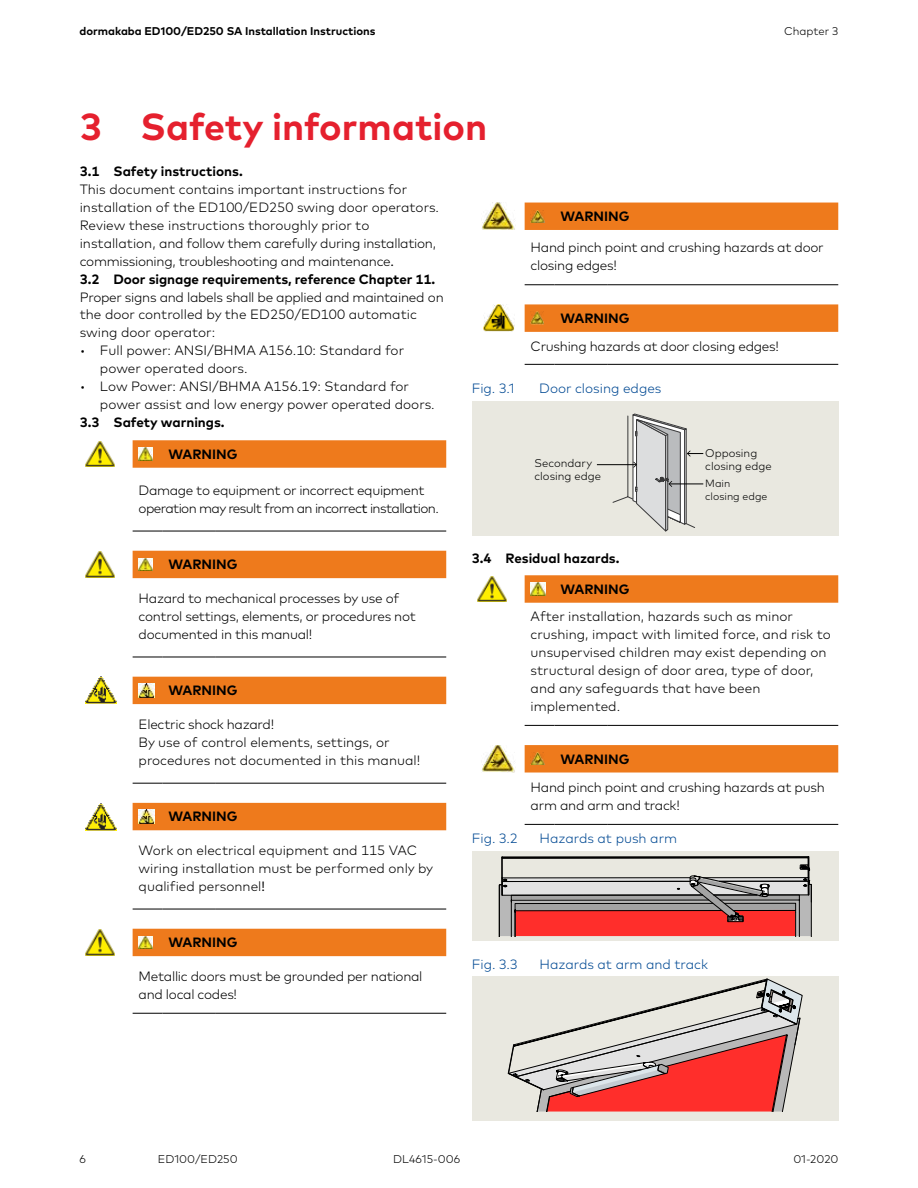
<style>
.page{position:relative;width:918px;height:1188px;background:#fff}
.page>*{position:absolute;margin:0;border:0;box-sizing:border-box;transform-origin:0 0}
.t1{font:700 37.5px "Mark Pro";color:#e5202e}
.t2{font:300 13.5px/18px "Mark Pro";letter-spacing:-.005em;color:#000}
.t3{font:700 13.5px "Mark Pro";color:#000}
.t4{font:300 13.5px/18px "Mark Pro";letter-spacing:-.045em;color:#000}
.t5{font:300 13.5px "Mark Pro";color:#004993}
.t6{font:300 11.25px/13.5px "Mark Pro";color:#000}
.t7{font:700 11.25px "Mark Pro";color:#000}
.t8{font:300 10.5px/12.6px "Mark Pro";color:#000}
.s1{font-weight:400}
.s2{font-weight:700}
</style>
<div class="page">
<svg style="left:133px;top:440px;width:313px;height:28px;background:#ee7d21"></svg>
<hr style="left:133px;top:531px;width:30px;height:1px;background:#000">
<hr style="left:163px;top:531px;width:52px;height:1px;background:#000">
<hr style="left:215px;top:531px;width:231px;height:1px;background:#000">
<img style="left:86px;top:441px;width:28px;height:26px">
<img style="left:139px;top:448px;width:14px;height:12px">
<div style="left:133px;top:551px;width:313px;height:27px;background:#ee7a1c"></div>
<hr style="left:133px;top:657px;width:30px;height:1px;background:#000">
<hr style="left:163px;top:657px;width:52px;height:1px;background:#000">
<hr style="left:215px;top:657px;width:231px;height:1px;background:#000">
<img style="left:86px;top:552px;width:28px;height:25px">
<img style="left:139px;top:558px;width:14px;height:13px">
<div style="left:133px;top:677px;width:313px;height:27px;background:#ee7a1c"></div>
<hr style="left:133px;top:783px;width:30px;height:1px;background:#000">
<hr style="left:163px;top:783px;width:52px;height:1px;background:#000">
<hr style="left:215px;top:783px;width:231px;height:1px;background:#000">
<img style="left:86px;top:677px;width:31px;height:27px">
<img style="left:139px;top:684px;width:15px;height:13px">
<div style="left:133px;top:803px;width:313px;height:27px;background:#ee7a1c"></div>
<hr style="left:133px;top:909px;width:30px;height:1px;background:#000">
<hr style="left:163px;top:909px;width:52px;height:1px;background:#000">
<hr style="left:215px;top:909px;width:231px;height:1px;background:#000">
<img style="left:86px;top:803px;width:31px;height:27px">
<img style="left:139px;top:810px;width:15px;height:13px">
<div style="left:133px;top:929px;width:313px;height:27px;background:#ee7a1c"></div>
<hr style="left:133px;top:1013px;width:30px;height:1px;background:#000">
<hr style="left:163px;top:1013px;width:52px;height:1px;background:#000">
<hr style="left:215px;top:1013px;width:231px;height:1px;background:#000">
<img style="left:86px;top:930px;width:28px;height:25px">
<img style="left:139px;top:936px;width:14px;height:13px">
<hr style="left:525px;top:285px;width:30px;height:1px;background:#000">
<hr style="left:555px;top:285px;width:52px;height:1px;background:#000">
<hr style="left:607px;top:285px;width:231px;height:1px;background:#000">
<img style="left:482px;top:203px;width:33px;height:27px">
<div style="left:525px;top:203px;width:313px;height:27px;background:#ee7a1c"></div>
<hr style="left:525px;top:364px;width:30px;height:1px;background:#000">
<hr style="left:555px;top:364px;width:52px;height:1px;background:#000">
<hr style="left:607px;top:364px;width:231px;height:1px;background:#000">
<img style="left:484px;top:305px;width:31px;height:26px">
<svg style="left:525px;top:304px;width:313px;height:28px;background:#ed7c20"></svg>
<svg style="left:525px;top:575px;width:313px;height:28px;background:#ee7d21"></svg>
<hr style="left:525px;top:725px;width:30px;height:1px;background:#000">
<hr style="left:555px;top:725px;width:52px;height:1px;background:#000">
<hr style="left:607px;top:725px;width:231px;height:1px;background:#000">
<img style="left:478px;top:576px;width:28px;height:26px">
<img style="left:531px;top:583px;width:14px;height:12px">
<hr style="left:525px;top:824px;width:30px;height:1px;background:#000">
<hr style="left:555px;top:824px;width:52px;height:1px;background:#000">
<hr style="left:607px;top:824px;width:231px;height:1px;background:#000">
<img style="left:482px;top:745px;width:33px;height:27px">
<svg style="left:525px;top:745px;width:313px;height:28px;background:#ed7c20"></svg>
<div style="left:472px;top:401px;width:366px;height:135px;background:#e9e8e0"></div>
<hr style="left:597px;top:464px;width:39px;height:1px;background:#000">
<svg style="left:612px;top:413px;width:91px;height:119px"></svg>
<div style="left:472px;top:976px;width:366px;height:145px;background:#e9e8e0"></div>
<div style="left:472px;top:851px;width:366px;height:90px;background:#e9e8e0"></div>
<svg style="left:499px;top:856px;width:313px;height:80px"></svg>
<svg style="left:508px;top:979px;width:295px;height:133px"></svg>
<p class="t7" style="left:80px;top:22px;width:298px">dormakaba ED100/ED250 SA Installation Instructions</p>
<p class="t6" style="left:784px;top:23px;width:56px">Chapter 3</p>
<h1 class="t1" style="left:80px;top:98px;width:409px">3 Safety information</h1>
<p class="t3" style="left:80px;top:161px;width:165px">3.1 Safety instructions.</p>
<p class="t2" style="left:80px;top:179px;width:361px">This document contains important instructions for installation of the ED100/ED250 swing door operators.<br>Review these instructions thoroughly prior to installation, and follow them carefully during installation, commissioning, troubleshooting and maintenance<span class="s1">.<br></span><span class="s2">3.2 Door signage requirements, reference Chapter 11.</span></p>
<p class="t2" style="left:80px;top:287px;width:366px">Proper signs and labels shall be applied and maintained on the door controlled by the ED250/ED100 automatic swing door operator:</p>
<p class="t2" style="left:100px;top:341px;width:306px;text-indent:-20px">• Full power: ANSI/BHMA A156.10: Standard for power operated doors.</p>
<p class="t2" style="left:100px;top:377px;width:336px;text-indent:-20px">• Low Power: ANSI/BHMA A156.19: Standard for power assist and low energy power operated doors.</p>
<p class="t3" style="left:80px;top:412px;width:146px">3.3 Safety warnings.</p>
<p class="t3" style="left:169px;top:444px;width:71px">WARNING</p>
<p class="t4" style="left:139px;top:480px;width:302px">Damage to equipment or incorrect equipment operation may result from an incorrec<span class="s1">t</span> installation.</p>
<p class="t3" style="left:169px;top:554px;width:71px">WARNING</p>
<p class="t2" style="left:139px;top:588px;width:279px">Hazard to mechanical processes by use of control settings, elements, or procedures not documented in this manual!</p>
<p class="t3" style="left:169px;top:680px;width:71px">WARNING</p>
<p class="t2" style="left:139px;top:714px;width:283px">Electric shock hazard!<br>By use of control elements, settings, or procedures not documented in this manual!</p>
<p class="t3" style="left:169px;top:806px;width:71px">WARNING</p>
<p class="t2" style="left:139px;top:840px;width:296px">Work on electrical equipment and 115 VAC wiring installation must be performed only by qualified personnel<span class="s1">!</span></p>
<p class="t3" style="left:169px;top:932px;width:71px">WARNING</p>
<p class="t2" style="left:139px;top:966px;width:285px">Metallic doors must be grounded per national and local codes!</p>
<p class="t3" style="left:561px;top:206px;width:71px">WARNING</p>
<p class="t2" style="left:531px;top:237px;width:295px">Hand pinch point and crushing hazards at door closing edges!</p>
<p class="t3" style="left:561px;top:308px;width:71px">WARNING</p>
<p class="t2" style="left:531px;top:336px;width:250px">Crushing hazards at door closing edges!</p>
<p class="t5" style="left:472px;top:378px;width:44px">Fig. 3.1</p>
<p class="t5" style="left:539px;top:378px;width:124px">Door closing edges</p>
<p class="t6" style="left:535px;top:455px;width:68px">Secondary closing edge</p>
<p class="t6" style="left:705px;top:445px;width:68px">Opposing closing edge</p>
<p class="t8" style="left:705px;top:476px;width:64px">Main closing edge</p>
<p class="t3" style="left:472px;top:548px;width:149px">3.4 Residual hazards.</p>
<p class="t3" style="left:561px;top:579px;width:71px">WARNING</p>
<p class="t2" style="left:531px;top:606px;width:302px">After installation, hazards such as minor crushing, impact with limited force, and risk to unsupervised children may exist depending on structural design of door area, type of door, and any safeguards that have been implemented.</p>
<p class="t3" style="left:561px;top:748px;width:71px">WARNING</p>
<p class="t2" style="left:531px;top:777px;width:296px">Hand pinch point and crushing hazards at push arm and arm and track!</p>
<p class="t5" style="left:472px;top:828px;width:47px">Fig. 3.2</p>
<p class="t5" style="left:539px;top:828px;width:139px">Hazards at push arm</p>
<p class="t5" style="left:472px;top:954px;width:47px">Fig. 3.3</p>
<p class="t5" style="left:539px;top:954px;width:170px">Hazards at arm and track</p>
<p class="t6" style="left:80px;top:1151px;width:8px">6</p>
<p class="t6" style="left:158px;top:1151px;width:81px">ED100/ED250</p>
<p class="t6" style="left:393px;top:1151px;width:68px">DL4615-006</p>
<p class="t6" style="left:793px;top:1151px;width:47px">01-2020</p>
</div>
